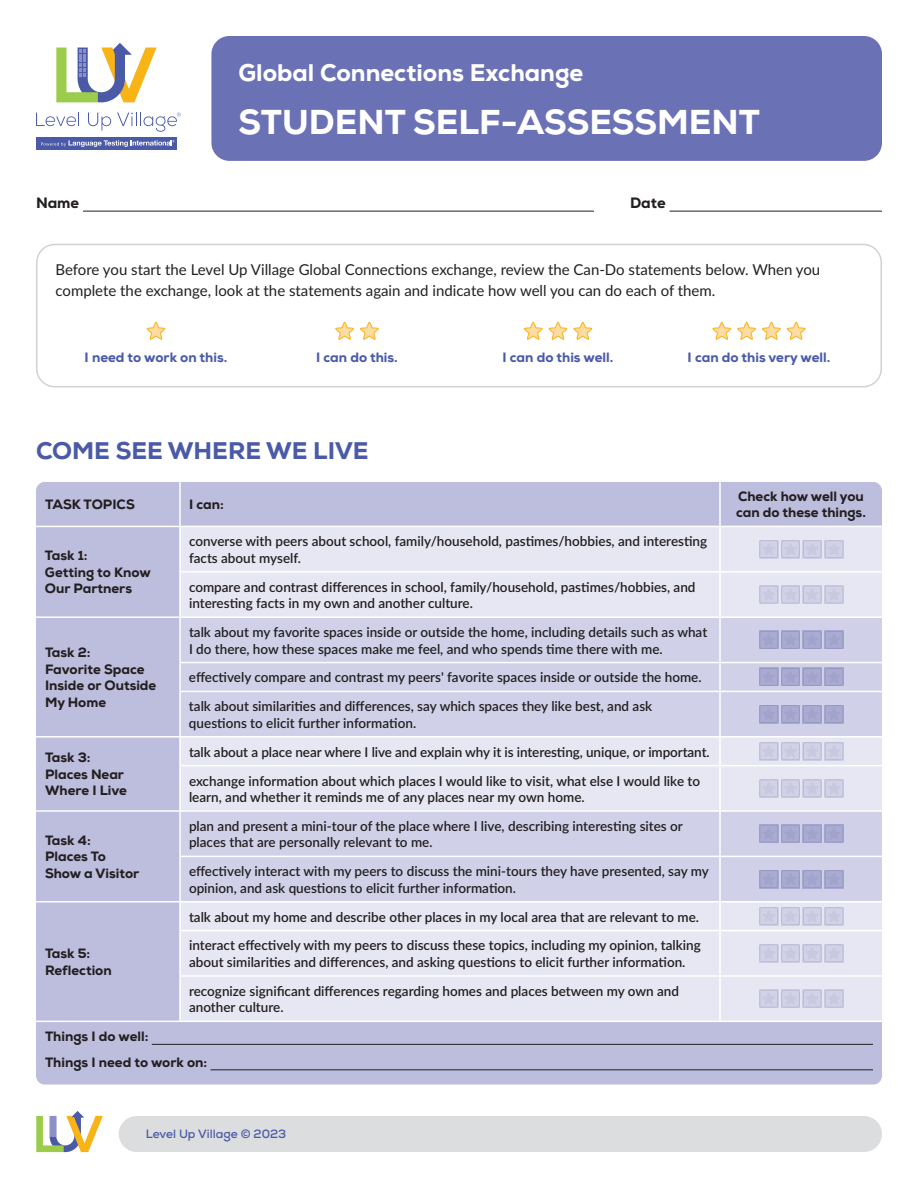
<style>
.page{position:relative;width:918px;height:1188px;background:#fff}
.page>*{position:absolute;margin:0;border:0;box-sizing:border-box;transform-origin:0 0}
.t1{font:800 34.5px "Nexa";color:#fff}
.t2{font:800 24px "Nexa";color:#fff}
.t3{font:800 24px "Nexa";color:#4b5aa7}
.t4{font:15px/21px "Lato";color:#231f20}
.t5{font:800 15px "Nexa";color:#231f20}
.t6{font:600 13.5px/16.5px "Lato";color:#231f20}
.t7{font:800 13.5px/16.5px "Nexa";color:#231f20}
.t8{font:800 13.5px "Nexa";color:#4b5aa7}
.t9{font:700 12px "Nexa";color:#4b5aa7}
</style>
<div class="page">
<hr style="left:83px;top:211px;width:511px;height:1px;background:#231f20">
<hr style="left:670px;top:211px;width:212px;height:1px;background:#231f20">
<div style="left:211px;top:36px;width:671px;height:125px;background:#6b71b5;border-radius:18px"></div>
<svg style="left:36px;top:113px;width:43px;height:13px"></svg>
<svg style="left:88px;top:113px;width:23px;height:18px"></svg>
<svg style="left:117px;top:112px;width:64px;height:20px"></svg>
<div style="left:36px;top:137px;width:141px;height:13px;background:#4b5aa7"></div>
<svg style="left:41px;top:140px;width:134px;height:7px"></svg>
<svg style="left:56px;top:43px;width:101px;height:59px"></svg>
<svg style="left:147px;top:322px;width:18px;height:18px"></svg>
<svg style="left:335px;top:322px;width:19px;height:18px"></svg>
<svg style="left:360px;top:322px;width:19px;height:18px"></svg>
<svg style="left:524px;top:322px;width:19px;height:18px"></svg>
<svg style="left:549px;top:322px;width:18px;height:18px"></svg>
<svg style="left:573px;top:322px;width:19px;height:18px"></svg>
<svg style="left:712px;top:322px;width:19px;height:18px"></svg>
<svg style="left:737px;top:322px;width:19px;height:18px"></svg>
<svg style="left:762px;top:322px;width:19px;height:18px"></svg>
<svg style="left:787px;top:322px;width:19px;height:18px"></svg>
<div style="left:36px;top:244px;width:846px;height:143px;border:2px solid #d1d2d4;border-radius:18px"></div>
<div style="left:36px;top:482px;width:846px;height:603px;background:#bdbdde"></div>
<div style="left:181px;top:527px;width:701px;height:494px;background:#e7e7f3"></div>
<svg style="left:181px;top:618px;width:701px;height:283px;background:#d5d6ea"></svg>
<hr style="left:179px;top:482px;width:2px;height:44px;background:#fff">
<hr style="left:719px;top:482px;width:2px;height:44px;background:#fff">
<hr style="left:36px;top:526px;width:144px;height:1px;background:#fff">
<hr style="left:180px;top:526px;width:540px;height:1px;background:#fff">
<hr style="left:179px;top:527px;width:2px;height:44px;background:#fff">
<hr style="left:720px;top:526px;width:162px;height:1px;background:#fff">
<hr style="left:719px;top:527px;width:2px;height:44px;background:#fff">
<hr style="left:179px;top:571px;width:541px;height:2px;background:#fff">
<hr style="left:179px;top:573px;width:2px;height:43px;background:#fff">
<hr style="left:720px;top:571px;width:162px;height:2px;background:#fff">
<hr style="left:719px;top:573px;width:2px;height:43px;background:#fff">
<hr style="left:36px;top:616px;width:144px;height:2px;background:#fff">
<hr style="left:180px;top:616px;width:540px;height:2px;background:#fff">
<hr style="left:179px;top:618px;width:2px;height:44px;background:#fff">
<hr style="left:720px;top:616px;width:162px;height:2px;background:#fff">
<hr style="left:719px;top:618px;width:2px;height:44px;background:#fff">
<hr style="left:720px;top:662px;width:162px;height:1px;background:#fff">
<hr style="left:719px;top:663px;width:2px;height:28px;background:#fff">
<hr style="left:179px;top:662px;width:541px;height:1px;background:#fff">
<hr style="left:179px;top:663px;width:2px;height:28px;background:#fff">
<hr style="left:179px;top:691px;width:541px;height:1px;background:#fff">
<hr style="left:179px;top:692px;width:2px;height:44px;background:#fff">
<hr style="left:720px;top:691px;width:162px;height:1px;background:#fff">
<hr style="left:719px;top:692px;width:2px;height:44px;background:#fff">
<hr style="left:36px;top:736px;width:144px;height:2px;background:#fff">
<hr style="left:180px;top:736px;width:540px;height:2px;background:#fff">
<hr style="left:179px;top:738px;width:2px;height:27px;background:#fff">
<hr style="left:720px;top:736px;width:162px;height:2px;background:#fff">
<hr style="left:719px;top:738px;width:2px;height:27px;background:#fff">
<hr style="left:179px;top:765px;width:541px;height:1px;background:#fff">
<hr style="left:179px;top:766px;width:2px;height:44px;background:#fff">
<hr style="left:720px;top:765px;width:162px;height:1px;background:#fff">
<hr style="left:719px;top:766px;width:2px;height:44px;background:#fff">
<hr style="left:36px;top:810px;width:144px;height:2px;background:#fff">
<hr style="left:180px;top:810px;width:540px;height:2px;background:#fff">
<hr style="left:179px;top:812px;width:2px;height:44px;background:#fff">
<hr style="left:720px;top:810px;width:162px;height:2px;background:#fff">
<hr style="left:719px;top:812px;width:2px;height:44px;background:#fff">
<hr style="left:179px;top:856px;width:541px;height:1px;background:#fff">
<hr style="left:179px;top:857px;width:2px;height:44px;background:#fff">
<hr style="left:720px;top:856px;width:162px;height:1px;background:#fff">
<hr style="left:719px;top:857px;width:2px;height:44px;background:#fff">
<hr style="left:36px;top:901px;width:144px;height:2px;background:#fff">
<hr style="left:180px;top:901px;width:540px;height:2px;background:#fff">
<hr style="left:179px;top:903px;width:2px;height:27px;background:#fff">
<hr style="left:720px;top:901px;width:162px;height:2px;background:#fff">
<hr style="left:719px;top:903px;width:2px;height:27px;background:#fff">
<hr style="left:179px;top:930px;width:541px;height:1px;background:#fff">
<hr style="left:179px;top:931px;width:2px;height:44px;background:#fff">
<hr style="left:720px;top:930px;width:162px;height:1px;background:#fff">
<hr style="left:719px;top:931px;width:2px;height:44px;background:#fff">
<hr style="left:179px;top:975px;width:541px;height:2px;background:#fff">
<hr style="left:179px;top:977px;width:2px;height:44px;background:#fff">
<hr style="left:720px;top:975px;width:162px;height:2px;background:#fff">
<hr style="left:719px;top:977px;width:2px;height:44px;background:#fff">
<hr style="left:36px;top:1021px;width:144px;height:1px;background:#fff">
<hr style="left:180px;top:1021px;width:540px;height:1px;background:#fff">
<hr style="left:720px;top:1021px;width:162px;height:1px;background:#fff">
<svg style="left:759px;top:540px;width:84px;height:18px;background:#cccce1"></svg>
<svg style="left:759px;top:585px;width:84px;height:18px;background:#cdcde2"></svg>
<svg style="left:759px;top:631px;width:84px;height:18px;background:#a7a8ce"></svg>
<svg style="left:759px;top:668px;width:84px;height:18px;background:#a7a8ce"></svg>
<svg style="left:759px;top:705px;width:84px;height:18px;background:#a7a8ce"></svg>
<svg style="left:759px;top:742px;width:84px;height:18px;background:#cccce1"></svg>
<svg style="left:759px;top:779px;width:84px;height:18px;background:#cccce1"></svg>
<svg style="left:759px;top:825px;width:84px;height:18px;background:#a7a8ce"></svg>
<svg style="left:759px;top:870px;width:84px;height:18px;background:#a7a8ce"></svg>
<svg style="left:759px;top:907px;width:84px;height:18px;background:#cccce1"></svg>
<svg style="left:759px;top:944px;width:84px;height:18px;background:#cccce1"></svg>
<svg style="left:759px;top:990px;width:84px;height:18px;background:#cccce1"></svg>
<hr style="left:152px;top:1044px;width:721px;height:1px;background:#231f20">
<hr style="left:210px;top:1069px;width:663px;height:1px;background:#231f20">
<div style="left:119px;top:1116px;width:763px;height:36px;background:#dcdddf;border-radius:18px"></div>
<svg style="left:36px;top:1111px;width:67px;height:41px"></svg>
<h2 class="t2" style="left:238px;top:57px;width:347px">Global Connections Exchange</h2>
<h1 class="t1" style="left:238px;top:100px;width:523px">STUDENT SELF-ASSESSMENT</h1>
<p class="t5" style="left:36px;top:193px;width:45px">Name</p>
<p class="t5" style="left:630px;top:193px;width:37px">Date</p>
<p class="t4" style="left:56px;top:259px;width:766px">Before you start the Level Up Village Global Connections exchange, review the Can-Do statements below. When you complete the exchange, look at the statements again and indicate how well you can do each of them.</p>
<p class="t8" style="left:85px;top:349px;width:144px">I need to work on this.</p>
<p class="t8" style="left:316px;top:349px;width:83px">I can do this.</p>
<p class="t8" style="left:503px;top:349px;width:112px">I can do this well.</p>
<p class="t8" style="left:688px;top:349px;width:144px">I can do this very well.</p>
<h2 class="t3" style="left:36px;top:436px;width:334px">COME SEE WHERE WE LIVE</h2>
<p class="t7" style="left:45px;top:496px;width:91px">TASK TOPICS</p>
<p class="t7" style="left:189px;top:496px;width:36px">I can:</p>
<p class="t7" style="left:736px;top:488px;width:131px">Check how well you can do these things.</p>
<p class="t7" style="left:45px;top:547px;width:107px">Task 1:<br>Getting to Know<br>Our Partners</p>
<p class="t6" style="left:189px;top:533px;width:520px">converse with peers about school, family/household, pastimes/hobbies, and interesting facts about myself.</p>
<p class="t6" style="left:189px;top:578px;width:508px">compare and contrast differences in school, family/household, pastimes/hobbies, and interesting facts in my own and another culture.</p>
<p class="t7" style="left:45px;top:644px;width:113px">Task 2:<br>Favorite Space<br>Inside or Outside<br>My Home</p>
<p class="t6" style="left:189px;top:623px;width:520px">talk about my favorite spaces inside or outside the home, including details such as what<br>I do there, how these spaces make me feel, and who spends time there with me.</p>
<p class="t6" style="left:189px;top:663px;width:514px;line-height:28.8px">effectively compare and contrast my peers' favorite spaces inside or outside the home. talk about similarities and differences, say which spaces they like best, and ask</p>
<p class="t6" style="left:189px;top:714px;width:229px">questions to elicit further information.</p>
<p class="t7" style="left:45px;top:750px;width:84px">Task 3:<br>Places Near<br>Where I Live</p>
<p class="t6" style="left:189px;top:737px;width:522px;line-height:28.8px">talk about a place near where I live and explain why it is interesting, unique, or important. exchange information about which places I would like to visit, what else I would like to</p>
<p class="t6" style="left:189px;top:788px;width:397px">learn, and whether it reminds me of any places near my own home.</p>
<p class="t7" style="left:45px;top:832px;width:96px">Task 4:<br>Places To<br>Show a Visitor</p>
<p class="t6" style="left:189px;top:817px;width:495px">plan and present a mini-tour of the place where I live, describing interesting sites or places that are personally relevant to me.</p>
<p class="t6" style="left:189px;top:863px;width:521px">effectively interact with my peers to discuss the mini-tours they have presented, say my opinion, and ask questions to elicit further information.</p>
<p class="t6" style="left:189px;top:902px;width:513px;line-height:28.8px">talk about my home and describe other places in my local area that are relevant to me. interact effectively with my peers to discuss these topics, including my opinion, talking</p>
<p class="t6" style="left:189px;top:947px;width:498px;line-height:28.8px">about similarities and differences, and asking questions to elicit further information. recognize significant differences regarding homes and places between my own and</p>
<p class="t6" style="left:189px;top:999px;width:96px">another culture.</p>
<p class="t7" style="left:45px;top:1024px;width:164px;line-height:25.5px">Things I do well:<br>Things I need to work on:</p>
<p class="t7" style="left:45px;top:945px;width:68px">Task 5:<br>Reflection</p>
<p class="t9" style="left:146px;top:1126px;width:142px">Level Up Village © 2023</p>
</div>
